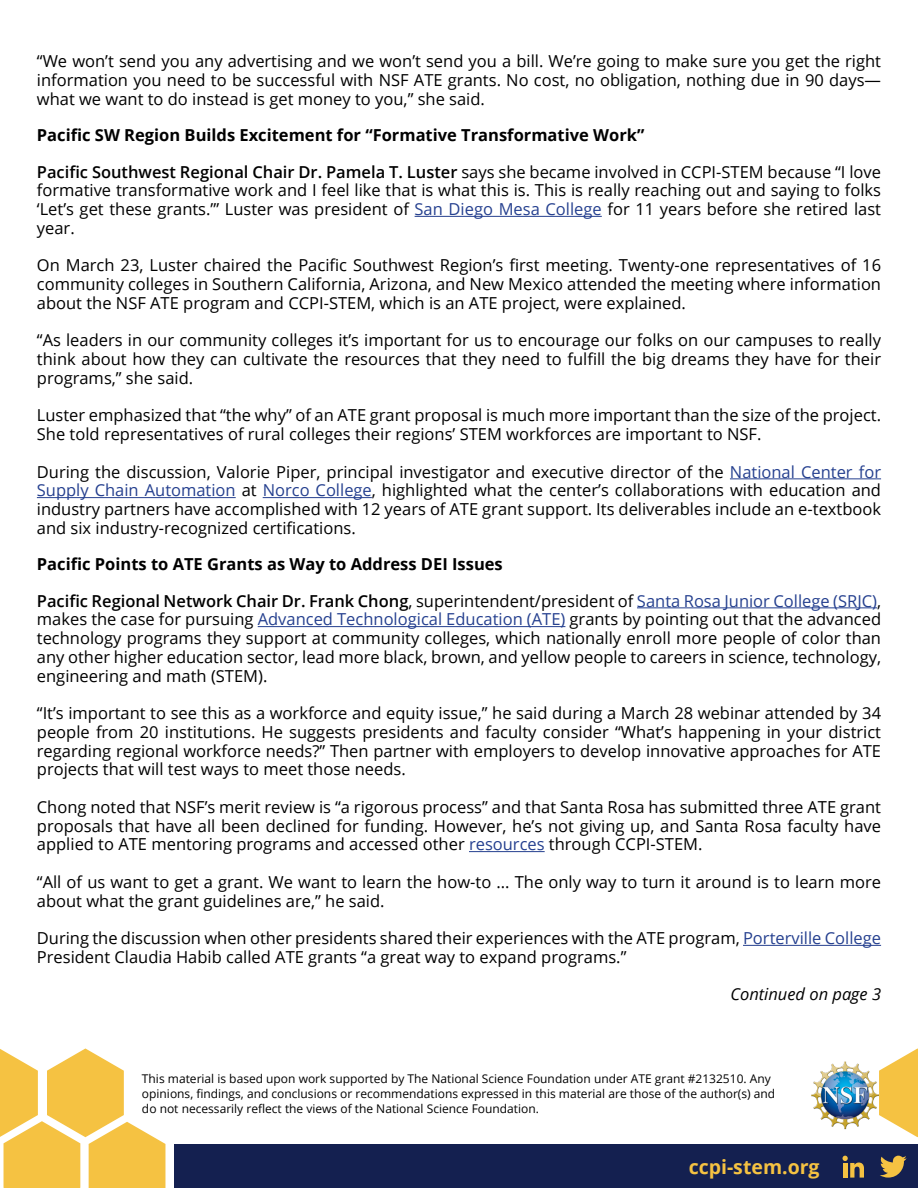
<style>
.page{position:relative;width:918px;height:1188px;background:#fff}
.page>*{position:absolute;margin:0;border:0;box-sizing:border-box;transform-origin:0 0}
.t1{font:700 19.5px "Open Sans";color:#f5c242}
.t2{font:16.5px/18.8px "Open Sans";color:#000;text-align:justify}
.t3{font:700 16.5px "Open Sans";color:#000}
.t4{font:italic 16.5px "Open Sans";color:#000}
.t5{font:12px/15px "Open Sans";color:#000}
.s1{font-weight:600}
.s2{color:#25408f}
</style>
<div class="page">
<svg style="left:0;top:1048px;width:165px;height:140px"></svg>
<div style="left:174px;top:1145px;width:744px;height:43px;background:#142050"></div>
<img style="left:811px;top:1061px;width:68px;height:68px">
<hr style="left:415px;top:216px;width:187px;height:1px;background:#25408f">
<hr style="left:730px;top:478px;width:151px;height:1px;background:#25408f">
<hr style="left:37px;top:497px;width:199px;height:1px;background:#25408f">
<hr style="left:263px;top:497px;width:109px;height:1px;background:#25408f">
<hr style="left:637px;top:607px;width:240px;height:1px;background:#25408f">
<hr style="left:258px;top:626px;width:307px;height:1px;background:#25408f">
<hr style="left:469px;top:851px;width:76px;height:1px;background:#25408f">
<hr style="left:743px;top:945px;width:138px;height:1px;background:#25408f">
<svg style="left:880px;top:1156px;width:27px;height:22px"></svg>
<svg style="left:843px;top:1156px;width:21px;height:22px"></svg>
<svg style="left:879px;top:1049px;width:39px;height:88px"></svg>
<p class="t2" style="left:37px;top:52px;width:846px">“We won’t send you any advertising and we won’t send you a bill. We’re going to make sure you get the right information you need to be successful with NSF ATE grants. No cost, no obligation, nothing due in 90 days— what we want to do instead is get money to you,” she said.</p>
<p class="t3" style="left:37px;top:123px;width:609px">Pacific SW Region Builds Excitement for “Formative Transformative Work”</p>
<p class="t2" style="left:37px;top:162px;width:846px"><span class="s1">Pacific Southwest Regional Chair Dr. Pamela T. Luster</span> says she became involved in CCPI-STEM because “I love formative transformative work and I feel like that is what this is. This is really reaching out and saying to folks ‘Let’s get these grants.’” Luster was president of <span class="s2">San Diego Mesa College</span> for 11 years before she retired last year.</p>
<p class="t2" style="left:37px;top:256px;width:846px">On March 23, Luster chaired the Pacific Southwest Region’s first meeting. Twenty-one representatives of 16 community colleges in Southern California, Arizona, and New Mexico attended the meeting where information about the NSF ATE program and CCPI-STEM, which is an ATE project, were explained.</p>
<p class="t2" style="left:37px;top:331px;width:846px">“As leaders in our community colleges it’s important for us to encourage our folks on our campuses to really think about how they can cultivate the resources that they need to fulfill the big dreams they have for their programs,” she said.</p>
<p class="t2" style="left:37px;top:406px;width:846px">Luster emphasized that “the why” of an ATE grant proposal is much more important than the size of the project.<br>She told representatives of rural colleges their regions’ STEM workforces are important to NSF.</p>
<p class="t2" style="left:37px;top:462px;width:846px">During the discussion, Valorie Piper, principal investigator and executive director of the <span class="s2">National Center for Supply Chain Automation</span> at <span class="s2">Norco College</span>, highlighted what the center’s collaborations with education and industry partners have accomplished with 12 years of ATE grant support. Its deliverables include an e-textbook and six industry-recognized certifications.</p>
<p class="t3" style="left:37px;top:552px;width:467px">Pacific Points to ATE Grants as Way to Address DEI Issues</p>
<p class="t2" style="left:37px;top:591px;width:846px"><span class="s1">Pacific Regional Network Chair Dr. Frank Chong</span>, superintendent/president of <span class="s2">Santa Rosa Junior College (SRJC)</span>, makes the case for pursuing <span class="s2">Advanced Technological Education (ATE)</span> grants by pointing out that the advanced technology programs they support at community colleges, which nationally enroll more people of color than any other higher education sector, lead more black, brown, and yellow people to careers in science, technology, engineering and math (STEM).</p>
<p class="t2" style="left:37px;top:703px;width:846px">“It’s important to see this as a workforce and equity issue,” he said during a March 28 webinar attended by 34 people from 20 institutions. He suggests presidents and faculty consider “What’s happening in your district regarding regional workforce needs?” Then partner with employers to develop innovative approaches for ATE projects that will test ways to meet those needs.</p>
<p class="t2" style="left:37px;top:797px;width:846px">Chong noted that NSF’s merit review is “a rigorous process” and that Santa Rosa has submitted three ATE grant proposals that have all been declined for funding. However, he’s not giving up, and Santa Rosa faculty have applied to ATE mentoring programs and accessed other <span class="s2">resources</span> through CCPI-STEM.</p>
<p class="t2" style="left:37px;top:872px;width:846px">“All of us want to get a grant. We want to learn the how-to ... The only way to turn it around is to learn more about what the grant guidelines are,” he said.</p>
<p class="t2" style="left:37px;top:928px;width:846px">During the discussion when other presidents shared their experiences with the ATE program, <span class="s2">Porterville College<br></span>President Claudia Habib called ATE grants “a great way to expand programs.”</p>
<p class="t4" style="left:730px;top:982px;width:152px">Continued on page 3</p>
<p class="t5" style="left:142px;top:1071px;width:635px">This material is based upon work supported by The National Science Foundation under ATE grant #2132510. Any opinions, findings, and conclusions or recommendations expressed in this material are those of the author(s) and do not necessarily reflect the views of the National Science Foundation.</p>
<p class="t1" style="left:689px;top:1153px;width:132px">ccpi-stem.org</p>
</div>
